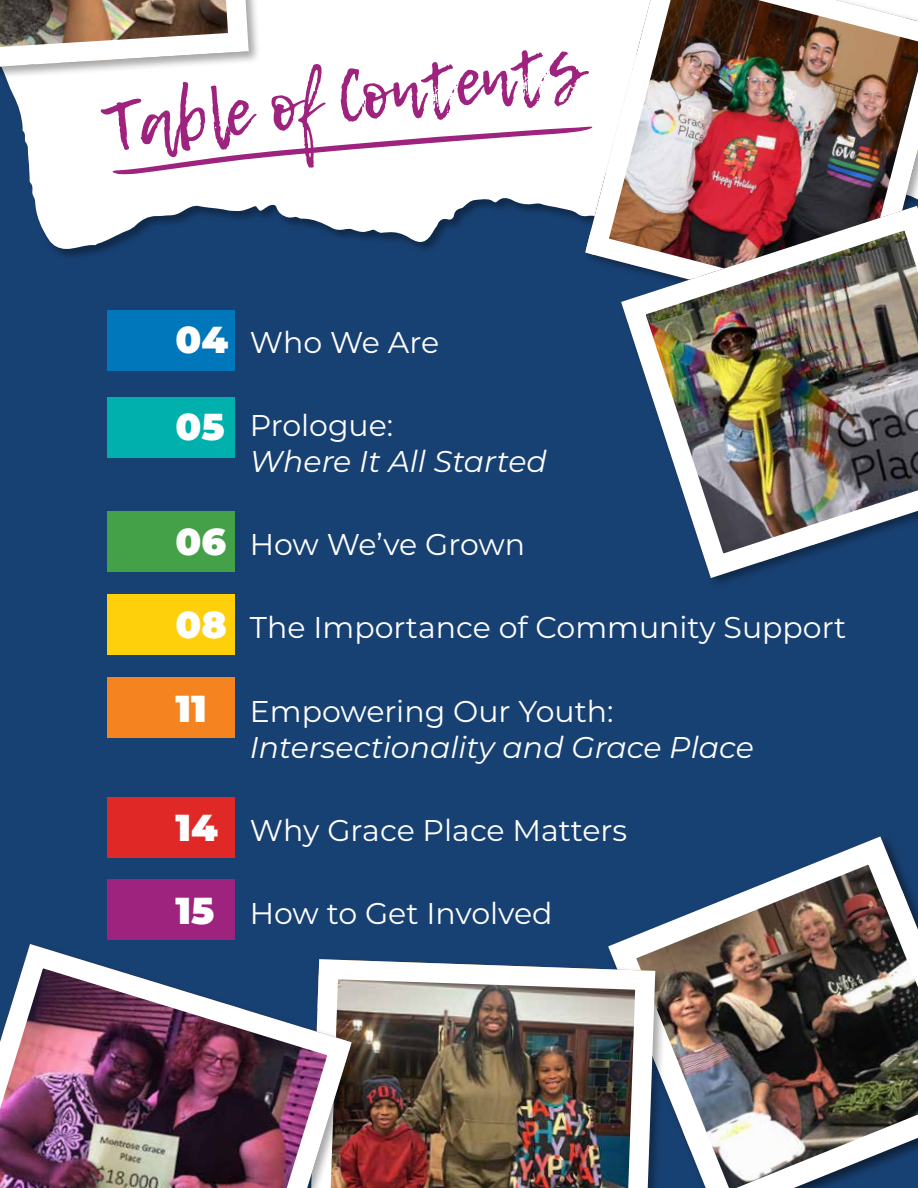
<style>
.page{position:relative;width:918px;height:1188px;background:#184173}
.page>*{position:absolute;margin:0;border:0;box-sizing:border-box;transform-origin:0 0}
.t1{font:67.5px "Lemon Tuesday";color:#9e237e}
.t2{font:30px "Montserrat";color:#fff}
.t3{font:italic 30px/36px "Montserrat";color:#fff}
.s1{font-weight:900;font-size:37.5px}
.s2{font-weight:900;font-style:normal;font-size:37.5px}
.s3{font-style:normal}
</style>
<div class="page">
<svg style="left:9px;top:0;width:574px;height:249px;fill:#fff"></svg>
<div style="left:107px;top:310px;width:128px;height:60px;background:#0076bb"></div>
<div style="left:107px;top:397px;width:128px;height:61px;background:#00b0ad"></div>
<div style="left:107px;top:511px;width:128px;height:61px;background:#44a147"></div>
<div style="left:107px;top:594px;width:128px;height:61px;background:#fecf0b"></div>
<div style="left:107px;top:678px;width:128px;height:60px;background:#f58320"></div>
<div style="left:107px;top:797px;width:128px;height:60px;background:#e02926"></div>
<div style="left:107px;top:879px;width:128px;height:61px;background:#9e237e"></div>
<img style="left:587px;top:0;width:331px;height:267px">
<div style="left:619px;top:204px;width:299px;height:386px;background:#000;opacity:.35"></div>
<img style="left:621px;top:206px;width:297px;height:372px">
<img style="left:624px;top:208px;width:294px;height:368px">
<img style="left:611px;top:840px;width:307px;height:348px">
<div style="left:0;top:0;width:261px;height:85px;background:#fff"></div>
<img style="left:0;top:0;width:258px;height:83px">
<svg style="left:112px;top:127px;width:481px;height:47px;background:#f4e7f0"></svg>
<img style="left:364px;top:949px;width:301px;height:239px">
<img style="left:7px;top:944px;width:357px;height:244px">
<div style="left:0;top:902px;width:7px;height:286px;background:#000;opacity:.35"></div>
<svg style="left:0;top:906px;width:1px;height:282px"></svg>
<h1 class="t1" style="left:99px;top:92px;width:483px;rotate:-8deg">Table of Contents</h1>
<p class="t2" style="left:176px;top:321px;width:265px"><span class="s1">04</span> Who We Are</p>
<p class="t3" style="left:250px;top:406px;width:298px;text-indent:-74px"><span class="s2">05</span> <span class="s3">Prologue:<br></span>Where It All Started</p>
<p class="t2" style="left:176px;top:524px;width:351px"><span class="s1">06</span> How We’ve Grown</p>
<p class="t2" style="left:176px;top:607px;width:672px"><span class="s1">08</span> The Importance of Community Support</p>
<p class="t3" style="left:250px;top:692px;width:506px;text-indent:-74px"><span class="s2">11</span> <span class="s3">Empowering Our Youth:<br></span>Intersectionality and Grace Place</p>
<p class="t2" style="left:176px;top:810px;width:453px"><span class="s1">14</span> Why Grace Place Matters</p>
<p class="t2" style="left:176px;top:893px;width:378px"><span class="s1">15</span> How to Get Involved</p>
</div>
